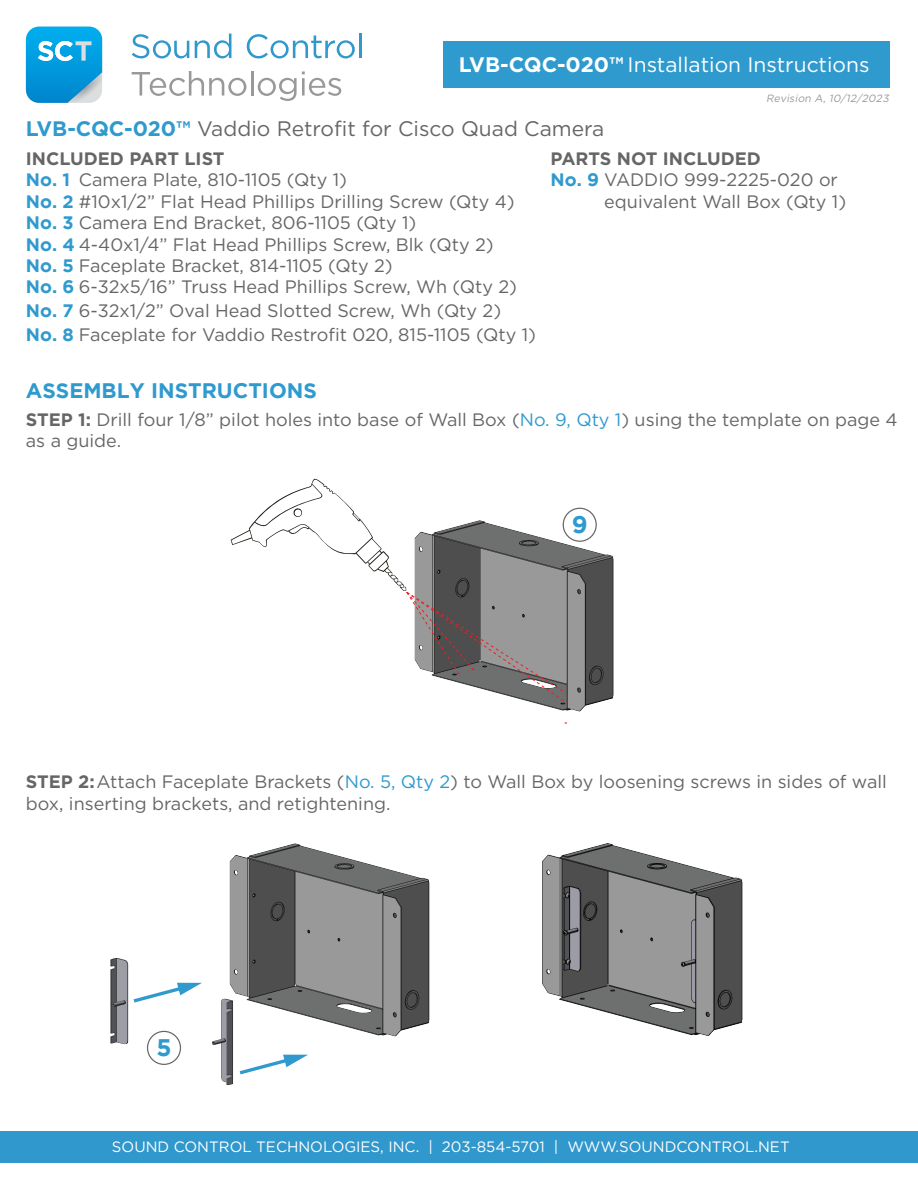
<style>
.page{position:relative;width:918px;height:1188px;background:#fff}
.page>*{position:absolute;margin:0;border:0;box-sizing:border-box;transform-origin:0 0}
.t1{font:700 24px "Gotham";color:#2f9ace}
.t2{font:21px "Gotham HTF";color:#666}
.t3{font:21px "Gotham HTF";color:#fff}
.t4{font:700 21px "Gotham";color:#2f9ace}
.t5{font:18px/21.5px "Gotham HTF";color:#666}
.t6{font:700 18px "Gotham";color:#666}
.t7{font:700 18px "Gotham";color:#2f9ace}
.t8{font:15px "Gotham HTF";color:#fff}
.t9{font:italic 10.5px "Gotham HTF";color:#999}
.s1{font-family:"Gotham";font-weight:700}
.s2{font-family:"Gotham";font-weight:700;color:#2f9ace}
.s3{color:#2f9ace}
</style>
<div class="page">
<div style="left:443px;top:42px;width:447px;height:46px;background:#2f9ace"></div>
<div style="left:0;top:1131px;width:918px;height:32px;background:#3098cc"></div>
<svg style="left:132px;top:34px;width:57px;height:24px"></svg>
<svg style="left:195px;top:34px;width:36px;height:24px"></svg>
<svg style="left:247px;top:34px;width:108px;height:24px"></svg>
<hr style="left:359px;top:34px;width:3px;height:24px;background:#3198cd">
<svg style="left:132px;top:71px;width:114px;height:25px"></svg>
<hr style="left:251px;top:71px;width:2px;height:25px;background:#999">
<svg style="left:258px;top:72px;width:83px;height:29px"></svg>
<svg style="left:26px;top:27px;width:76px;height:76px;background:#2ca9e0"></svg>
<img style="left:229px;top:843px;width:201px;height:194px">
<img style="left:538px;top:510px;width:76px;height:202px">
<img style="left:110px;top:958px;width:19px;height:86px">
<img style="left:542px;top:843px;width:201px;height:193px">
<div style="left:147px;top:1031px;width:34px;height:34px;border:1px solid #666;border-radius:50%"></div>
<div style="left:563px;top:508px;width:34px;height:34px;border:1px solid #666;border-radius:50%"></div>
<img style="left:212px;top:996px;width:23px;height:89px">
<svg style="left:231px;top:479px;width:337px;height:225px"></svg>
<svg style="left:239px;top:1055px;width:69px;height:20px"></svg>
<svg style="left:133px;top:983px;width:69px;height:20px"></svg>
<p class="t3" style="left:459px;top:53px;width:412px"><span class="s1">LVB-CQC-020™</span> Installation Instructions</p>
<p class="t9" style="left:766px;top:93px;width:126px">Revision A, 10/12/2023</p>
<p class="t2" style="left:26px;top:117px;width:580px"><span class="s2">LVB-CQC-020™</span> Vaddio Retrofit for Cisco Quad Camera</p>
<p class="t6" style="left:26px;top:148px;width:200px">INCLUDED PART LIST</p>
<p class="t6" style="left:551px;top:148px;width:212px">PARTS NOT INCLUDED</p>
<p class="t5" style="left:79px;top:169px;width:270px">Camera Plate, 810-1105 (Qty 1)</p>
<p class="t7" style="left:26px;top:169px;width:46px">No. 1</p>
<p class="t5" style="left:551px;top:169px;width:289px"><span class="s2">No. 9</span> VADDIO 999-2225-020 or</p>
<p class="t5" style="left:26px;top:190px;width:493px"><span class="s2">No. 2</span> #10x1/2” Flat Head Phillips Drilling Screw (Qty 4)<br><span class="s2">No. 3</span> Camera End Bracket, 806-1105 (Qty 1)<br><span class="s2">No. 4</span> 4-40x1/4” Flat Head Phillips Screw, Blk (Qty 2)<br><span class="s2">No. 5</span> Faceplate Bracket, 814-1105 (Qty 2)<br><span class="s2">No. 6</span> 6-32x5/16” Truss Head Phillips Screw, Wh (Qty 2)</p>
<p class="t5" style="left:26px;top:300px;width:477px"><span class="s2">No. 7</span> 6-32x1/2” Oval Head Slotted Screw, Wh (Qty 2)</p>
<p class="t5" style="left:604px;top:190px;width:243px">equivalent Wall Box (Qty 1)</p>
<p class="t5" style="left:26px;top:323px;width:512px"><span class="s2">No. 8</span> Faceplate for Vaddio Restrofit 020, 815-1105 (Qty 1)</p>
<p class="t4" style="left:26px;top:379px;width:292px">ASSEMBLY INSTRUCTIONS</p>
<p class="t5" style="left:26px;top:409px;width:873px"><span class="s1">STEP 1:</span> Drill four 1/8” pilot holes into base of Wall Box (<span class="s3">No. 9, Qty 1</span>) using the template on page 4</p>
<p class="t5" style="left:26px;top:430px;width:97px">as a guide.</p>
<h1 class="t1" style="left:572px;top:511px;width:17px">9</h1>
<p class="t5" style="left:26px;top:771px;width:863px"><span class="s1">STEP 2:</span>Attach Faceplate Brackets (<span class="s3">No. 5, Qty 2</span>) to Wall Box by loosening screws in sides of wall</p>
<p class="t5" style="left:26px;top:792px;width:366px">box, inserting brackets, and retightening.</p>
<h1 class="t1" style="left:156px;top:1034px;width:17px">5</h1>
<p class="t8" style="left:112px;top:1139px;width:679px">SOUND CONTROL TECHNOLOGIES, INC. | 203-854-5701 | WWW.SOUNDCONTROL.NET</p>
</div>
